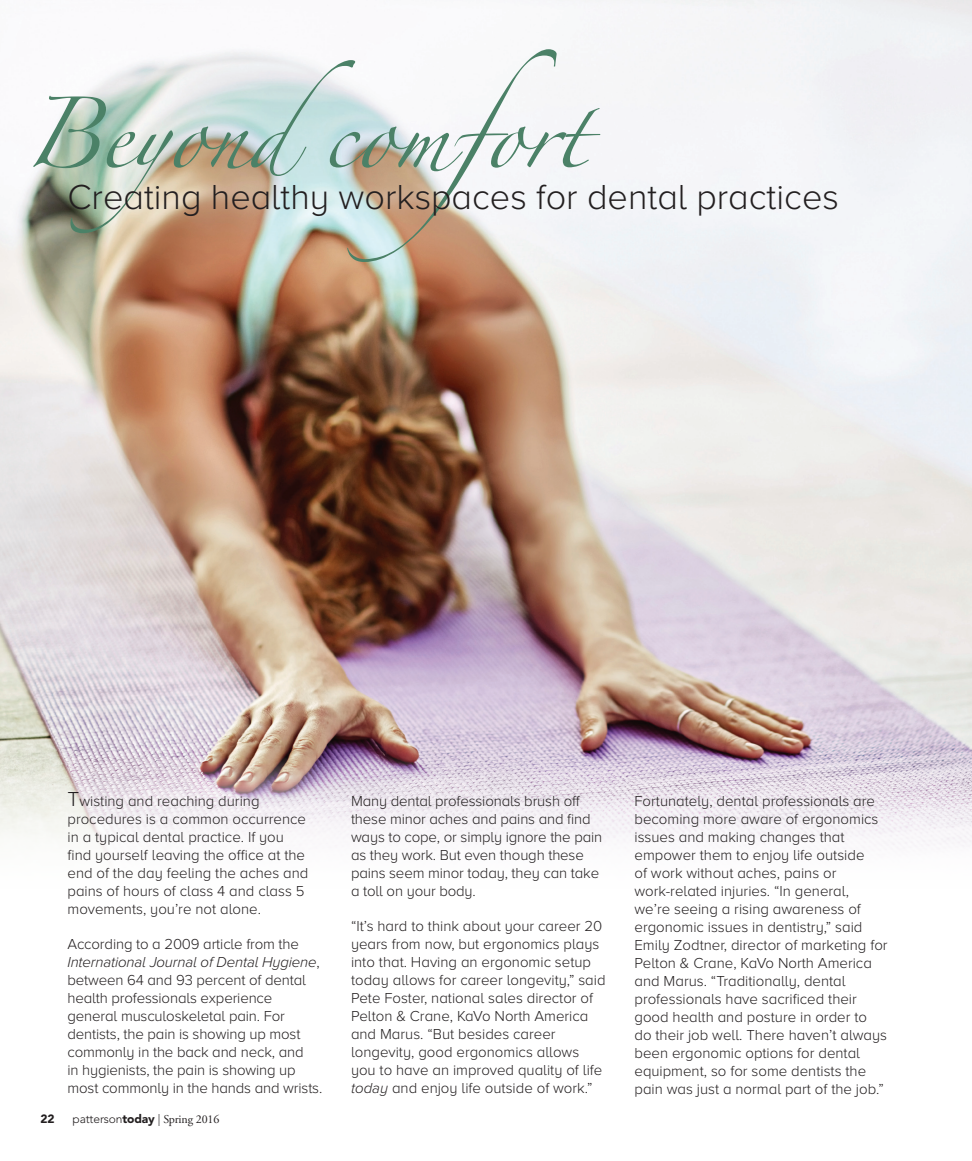
<style>
.page{position:relative;width:972px;height:1161px;background:#fff}
.page>*{position:absolute;margin:0;border:0;box-sizing:border-box;transform-origin:0 0}
.LS_Headline_Start{font:63px "Zapfino";color:#4b8167}
.LS_Headline_Start-2{font:300 36px "Proxima Nova A";color:#231f20}
.LS_Body{font:300 15px/18px "Proxima Nova A";color:#231f20}
.t1{font:300 12px "Avenir LT Std";letter-spacing:-.01em;color:#231f20}
.t2{font:900 12px "Avenir LT Std";color:#231f20}
.s1{font-size:21px}
.s2{font-style:italic}
.s3{font-weight:900}
.s4{font-family:"Adobe Garamond Pro";font-weight:400}
</style>
<div class="page">
<img style="left:0;top:0;width:972px;height:854px">
<p class="LS_Headline_Start" style="left:23px;top:108px;width:639px">Beyondcomfort</p>
<p class="LS_Headline_Start-2" style="left:68px;top:177px;width:773px">Creating healthy workspaces for dental practices</p>
<p class="LS_Body" style="left:68px;top:792px;width:242px"><span class="s1">T</span>wisting and reaching during procedures is a common occurrence in a typical dental practice. If you find yourself leaving the office at the end of the day feeling the aches and pains of hours of class 4 and class 5 movements, you’re not alone.</p>
<p class="LS_Body" style="left:68px;top:935px;width:256px">According to a 2009 article from the <span class="s2">International Journal of Dental Hygiene</span>, between 64 and 93 percent of dental health professionals experience general musculoskeletal pain. For dentists, the pain is showing up most commonly in the back and neck, and<br>in hygienists, the pain is showing up most commonly in the hands and wrists.</p>
<p class="t2" style="left:40px;top:1112px;width:16px">22</p>
<p class="t1" style="left:72px;top:1112px;width:149px">patterson<span class="s3">today</span> | <span class="s4">Spring 2016</span></p>
<p class="LS_Body" style="left:351px;top:792px;width:253px">Many dental professionals brush off these minor aches and pains and find ways to cope, or simply ignore the pain as they work. But even though these pains seem minor today, they can take a toll on your body.</p>
<p class="LS_Body" style="left:351px;top:917px;width:256px">“It’s hard to think about your career 20 years from now, but ergonomics plays into that. Having an ergonomic setup today allows for career longevity,” said Pete Foster, national sales director of Pelton &amp; Crane, KaVo North America and Marus. “But besides career longevity, good ergonomics allows you to have an improved quality of life <span class="s2">today</span> and enjoy life outside of work.”</p>
<p class="LS_Body" style="left:634px;top:791px;width:255px">Fortunately, dental professionals are becoming more aware of ergonomics issues and making changes that empower them to enjoy life outside<br>of work without aches, pains or work-related injuries. “In general, we’re seeing a rising awareness of ergonomic issues in dentistry,” said Emily Zodtner, director of marketing for Pelton &amp; Crane, KaVo North America and Marus. “Traditionally, dental professionals have sacrificed their good health and posture in order to do their job well. There haven’t always been ergonomic options for dental equipment, so for some dentists the pain was just a normal part of the job.”</p>
</div>
